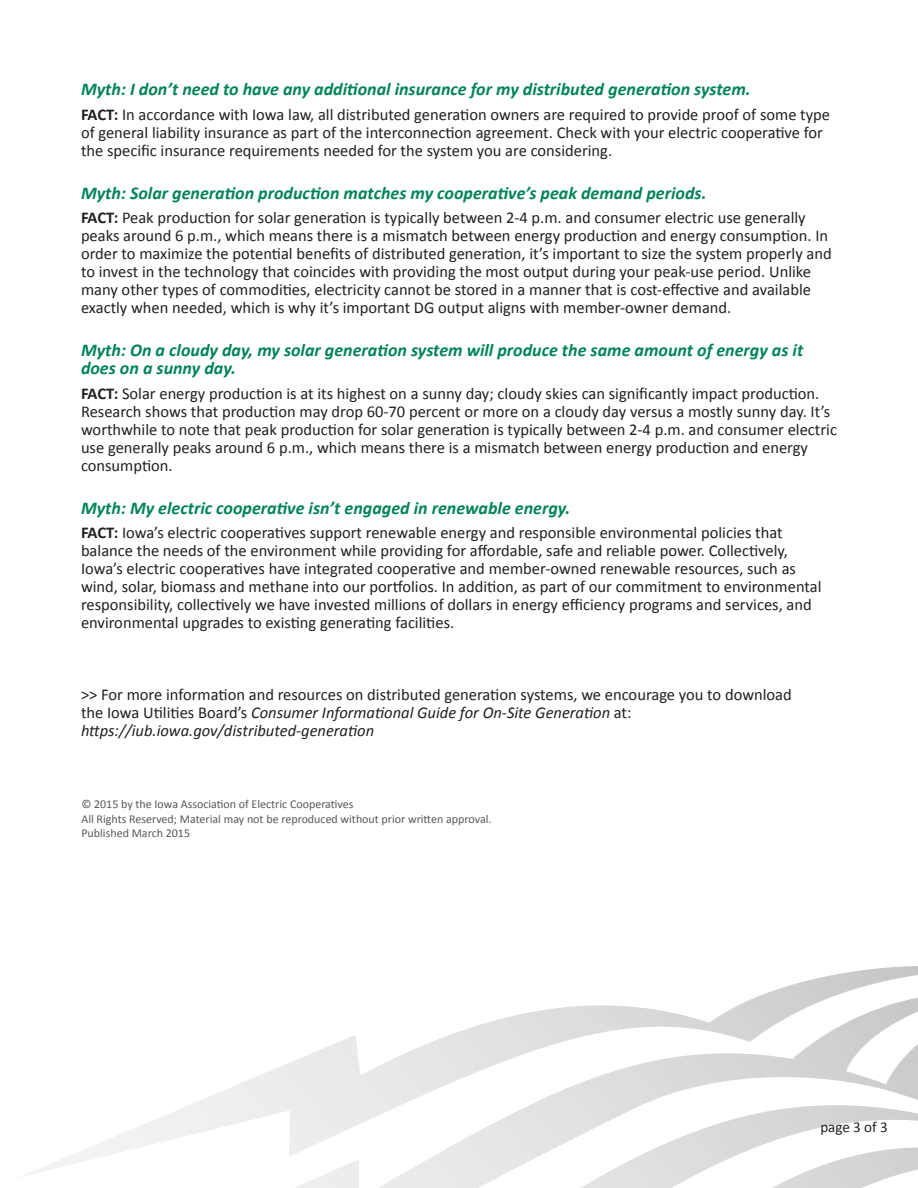
<style>
.page{position:relative;width:918px;height:1188px;background:#fff}
.page>*{position:absolute;margin:0;border:0;box-sizing:border-box;transform-origin:0 0}
.t1{font:italic 700 18px/18px "Calibri";color:#008457}
.t2{font:16.5px/18px "Calibri";color:#231f20}
.t3{font:15px "Calibri";color:#231f20}
.t4{font:12px "Calibri";color:#57585a}
.s1{font-weight:700}
.s2{font-style:italic}
</style>
<div class="page">
<svg style="left:21px;top:966px;width:897px;height:211px"></svg>
<svg style="left:793px;top:994px;width:125px;height:16px"></svg>
<svg style="left:176px;top:1010px;width:742px;height:178px"></svg>
<p class="t1" style="left:81px;top:80px;width:671px">Myth: I don’t need to have any additional insurance for my distributed generation system.</p>
<p class="t2" style="left:81px;top:105px;width:751px"><span class="s1">FACT:</span> In accordance with Iowa law, all distributed generation owners are required to provide proof of some type of general liability insurance as part of the interconnection agreement. Check with your electric cooperative for the specific insurance requirements needed for the system you are considering.</p>
<p class="t1" style="left:81px;top:183px;width:627px">Myth: Solar generation production matches my cooperative’s peak demand periods.</p>
<p class="t2" style="left:81px;top:208px;width:752px"><span class="s1">FACT:</span> Peak production for solar generation is typically between 2-4 p.m. and consumer electric use generally peaks around 6 p.m., which means there is a mismatch between energy production and energy consumption. In order to maximize the potential benefits of distributed generation, it’s important to size the system properly and to invest in the technology that coincides with providing the most output during your peak-use period. Unlike many other types of commodities, electricity cannot be stored in a manner that is cost-effective and available exactly when needed, which is why it’s important DG output aligns with member-owner demand.</p>
<p class="t1" style="left:81px;top:341px;width:724px">Myth: On a cloudy day, my solar generation system will produce the same amount of energy as it does on a sunny day.</p>
<p class="t2" style="left:81px;top:384px;width:758px"><span class="s1">FACT:</span> Solar energy production is at its highest on a sunny day; cloudy skies can significantly impact production.<br>Research shows that production may drop 60-70 percent or more on a cloudy day versus a mostly sunny day. It’s worthwhile to note that peak production for solar generation is typically between 2-4 p.m. and consumer electric use generally peaks around 6 p.m., which means there is a mismatch between energy production and energy consumption.</p>
<p class="t1" style="left:81px;top:498px;width:491px">Myth: My electric cooperative isn’t engaged in renewable energy.</p>
<p class="t2" style="left:81px;top:523px;width:742px"><span class="s1">FACT:</span> Iowa’s electric cooperatives support renewable energy and responsible environmental policies that balance the needs of the environment while providing for affordable, safe and reliable power. Collectively, Iowa’s electric cooperatives have integrated cooperative and member-owned renewable resources, such as wind, solar, biomass and methane into our portfolios. In addition, as part of our commitment to environmental responsibility, collectively we have invested millions of dollars in energy efficiency programs and services, and environmental upgrades to existing generating facilities.</p>
<p class="t2" style="left:81px;top:685px;width:712px">&gt;&gt; For more information and resources on distributed generation systems, we encourage you to download the Iowa Utilities Board’s <span class="s2">Consumer Informational Guide for On-Site Generation</span> at: <span class="s2">https://iub.iowa.gov/distributed-generation</span></p>
<p class="t4" style="left:81px;top:796px;width:274px">© 2015 by the Iowa Association of Electric Cooperatives</p>
<p class="t4" style="left:81px;top:810px;width:412px">All Rights Reserved; Material may not be reproduced without prior written approval.</p>
<p class="t4" style="left:81px;top:825px;width:110px">Published March 2015</p>
<p class="t3" style="left:820px;top:1117px;width:69px">page 3 of 3</p>
</div>
